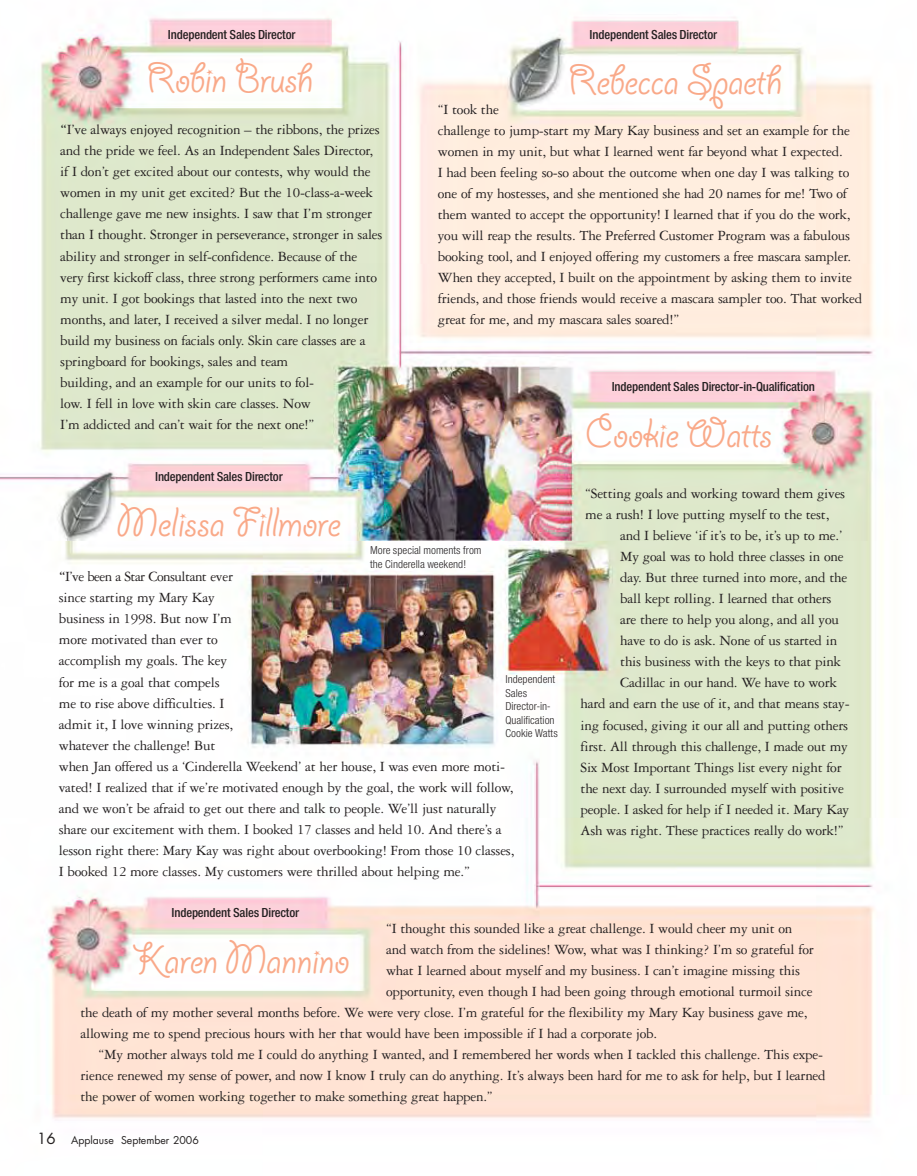
<style>
.page{position:relative;width:917px;height:1176px;background:#fff}
.page>*{position:absolute;margin:0;border:0;box-sizing:border-box;transform-origin:0 0}
.t1{font:46.35px "Giddyup";letter-spacing:-.015em;color:#f9a989}
.t2{font:15.75px "Europa Nr 2 SB Lig Con";color:#231f20}
.t3{font:15px/21px "Garamond Three";letter-spacing:-.015em;color:#231f20}
.t4{font:12px "Europa Nr 2 SB Med Con";letter-spacing:-.015em;color:#231f20}
.t5{font:10.5px/13.5px "Europa Nr 2 SB Lig Con";color:#231f20}
.t6{font:10.5px "Futura";color:#231f20}
.s1{font-weight:700}
.s2{font-size:15px}
</style>
<div class="page">
<img style="left:0;top:17px;width:882px;height:1102px">
<p class="t4" style="left:168px;top:30px;width:129px">Independent Sales Director</p>
<h1 class="t1" style="left:146px;top:62px;width:169px">Robin Brush</h1>
<p class="t3" style="left:60px;top:121px;width:324px"><span class="s1">“</span>I’ve always enjoyed recognition – the ribbons, the prizes and the pride we feel. As an Independent Sales Director, if I don’t get excited about our contests, why would the women in my unit get excited? But the 10-class-a-week challenge gave me new insights. I saw that I’m stronger than I thought. Stronger in perseverance, stronger in sales ability and stronger in self-confidence. Because of the very first kickoff class, three strong performers came into my unit. I got bookings that lasted into the next two months, and later, I received a silver medal. I no longer build my business on facials only. Skin care classes are a springboard for bookings, sales and team<br>building, and an example for our units to fol-<br>low. I fell in love with skin care classes. Now<br>I’m addicted and can’t wait for the next one!”</p>
<p class="t4" style="left:590px;top:30px;width:129px">Independent Sales Director</p>
<h1 class="t1" style="left:568px;top:64px;width:216px">Rebecca Spaeth</h1>
<p class="t3" style="left:438px;top:100px;width:426px">“I took the<br>challenge to jump-start my Mary Kay business and set an example for the women in my unit, but what I learned went far beyond what I expected.<br>I had been feeling so-so about the outcome when one day I was talking to one of my hostesses, and she mentioned she had 20 names for me! Two of them wanted to accept the opportunity! I learned that if you do the work, you will reap the results. The Preferred Customer Program was a fabulous booking tool, and I enjoyed offering my customers a free mascara sampler.<br>When they accepted, I built on the appointment by asking them to invite friends, and those friends would receive a mascara sampler too. That worked great for me, and my mascara sales soared!”</p>
<p class="t4" style="left:612px;top:382px;width:205px">Independent Sales Director-in-Qualification</p>
<h1 class="t1" style="left:585px;top:417px;width:189px">Cookie Watts</h1>
<p class="t4" style="left:155px;top:472px;width:129px">Independent Sales Director</p>
<h1 class="t1" style="left:117px;top:506px;width:226px">Melissa Fillmore</h1>
<p class="t5" style="left:370px;top:544px;width:113px">More special moments from the Cinderella weekend!</p>
<p class="t3" style="left:59px;top:567px;width:457px"><span class="s1">“</span>I’ve been a Star Consultant ever<br>since starting my Mary Kay<br>business in 1998. But now I’m<br>more motivated than ever to<br>accomplish my goals. The key<br>for me is a goal that compels<br>me to rise above difficulties. I<br>admit it, I love winning prizes,<br>whatever the challenge! But<br>when Jan offered us a ‘Cinderella Weekend’ at her house, I was even more moti&shy;vated! I realized that if we’re motivated enough by the goal, the work will follow, and we won’t be afraid to get out there and talk to people. We’ll just naturally share our excitement with them. I booked 17 classes and held 10. And there’s a lesson right there: Mary Kay was right about overbooking! From those 10 classes, I booked 12 more classes. My customers were thrilled about helping me.”</p>
<p class="t5" style="left:505px;top:673px;width:54px">Independent<br>Sales<br>Director-in-<br>Qualification<br>Cookie Watts</p>
<p class="t4" style="left:172px;top:907px;width:129px">Independent Sales Director</p>
<p class="t3" style="left:585px;top:484px;width:261px">“Setting goals and working toward them gives me a rush! I love putting myself to the test,</p>
<p class="t3" style="left:620px;top:526px;width:224px">and I believe ‘if it’s to be, it’s up to me.’</p>
<p class="t3" style="left:620px;top:547px;width:225px">My goal was to hold three classes in one</p>
<p class="t3" style="left:620px;top:568px;width:228px">day. But three turned into more, and the</p>
<p class="t3" style="left:620px;top:589px;width:213px">ball kept rolling. I learned that others</p>
<p class="t3" style="left:620px;top:610px;width:220px">are there to help you along, and all you</p>
<p class="t3" style="left:620px;top:631px;width:218px">have to do is ask. None of us started in</p>
<p class="t3" style="left:620px;top:652px;width:222px">this business with the keys to that pink</p>
<p class="t3" style="left:620px;top:673px;width:218px">Cadillac in our hand. We have to work</p>
<p class="t3" style="left:581px;top:694px;width:271px">hard and earn the use of it, and that means stay-</p>
<p class="t3" style="left:581px;top:715px;width:269px">ing focused, giving it our all and putting others</p>
<p class="t3" style="left:581px;top:736px;width:269px">first. All through this challenge, I made out my</p>
<p class="t3" style="left:581px;top:757px;width:263px">Six Most Important Things list every night for</p>
<p class="t3" style="left:581px;top:778px;width:265px">the next day. I surrounded myself with positive</p>
<p class="t3" style="left:581px;top:799px;width:270px">people. I asked for help if I needed it. Mary Kay</p>
<p class="t3" style="left:581px;top:820px;width:265px">Ash was right. These practices really do work!”</p>
<p class="t2" style="left:813px;top:820px;width:27px">Pink</p>
<p class="t3" style="left:386px;top:918px;width:408px">“I thought this sounded like a great challenge. I would cheer my unit on</p>
<p class="t3" style="left:386px;top:939px;width:429px">and watch from the sidelines! Wow, what was I thinking? I’m so grateful for</p>
<p class="t3" style="left:386px;top:960px;width:415px">what I learned about myself and my business. I can’t imagine missing this</p>
<p class="t3" style="left:386px;top:981px;width:428px">opportunity, even though I had been going through emotional turmoil since</p>
<p class="t3" style="left:80px;top:1002px;width:728px">the death of my mother several months before. We were very close. I’m grateful for the flexibility my Mary Kay business gave me,</p>
<p class="t3" style="left:80px;top:1023px;width:578px">allowing me to spend precious hours with her that would have been impossible if I had a corporate job.</p>
<p class="t3" style="left:98px;top:1044px;width:726px">“My mother always told me I could do anything I wanted, and I remembered her words when I tackled this challenge. This expe-</p>
<p class="t3" style="left:80px;top:1065px;width:747px">rience renewed my sense of power, and now I know I truly can do anything. It’s always been hard for me to ask for help, but I learned</p>
<p class="t3" style="left:80px;top:1086px;width:414px">the power of women working together to make something great happen.”</p>
<h1 class="t1" style="left:132px;top:943px;width:219px">Karen Mannino</h1>
<p class="t6" style="left:37px;top:1135px;width:163px"><span class="s2">16</span> Applause September 2006</p>
</div>
